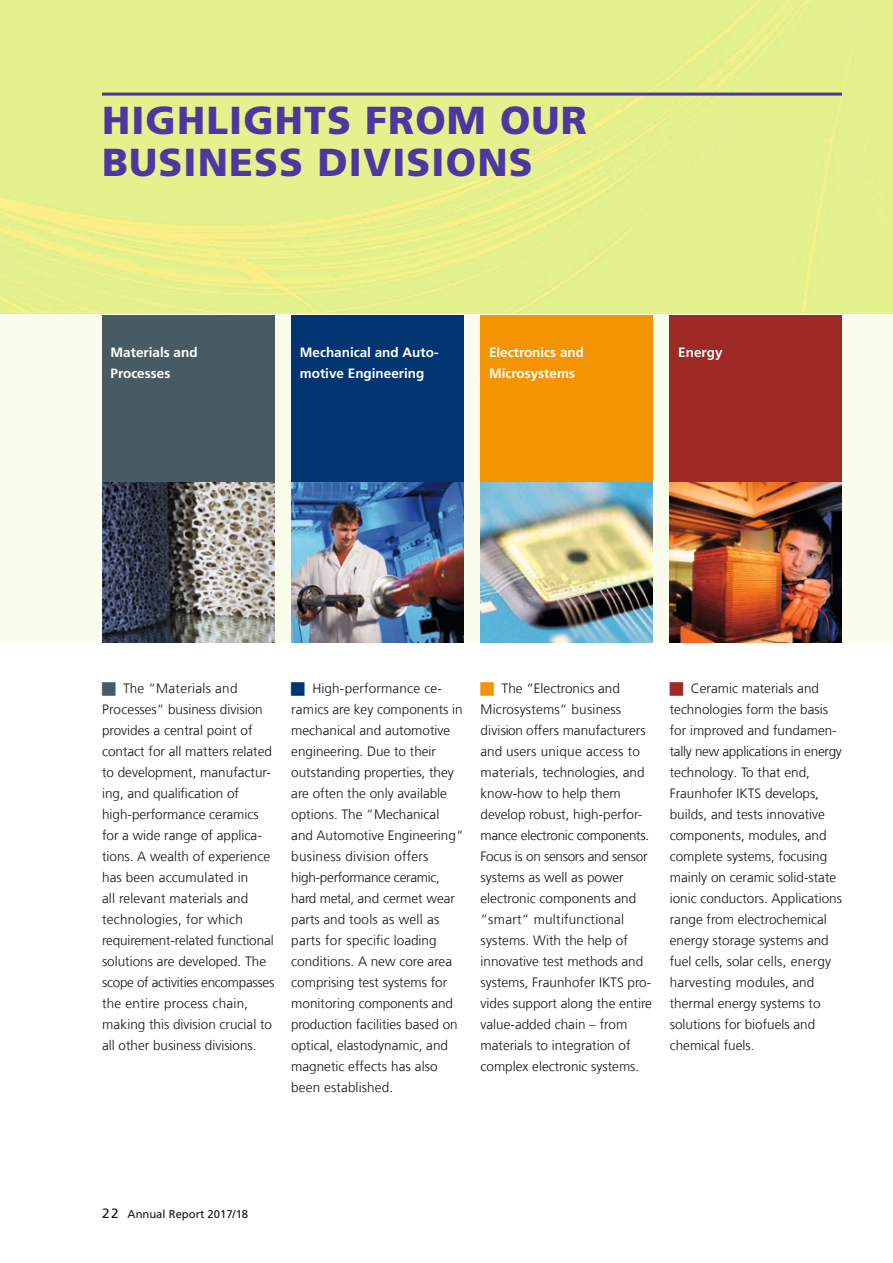
<style>
.page{position:relative;width:893px;height:1263px;background:#fff}
.page>*{position:absolute;margin:0;border:0;box-sizing:border-box;transform-origin:0 0}
.t1{font:900 39px/42px "Frutiger LT Com";letter-spacing:.03em;color:#4d37a1}
.t2{font:300 13.5px/21px "Frutiger LT Com";color:#131413}
.t3{font:700 13.5px/21px "Frutiger LT Com";color:#fff}
.t4{font:11.25px "Frutiger LT Com";color:#131413}
.s1{font-size:13.5px}
</style>
<div class="page">
<div style="left:0;top:315px;width:893px;height:327px;background:#fafdec"></div>
<hr style="left:102px;top:93px;width:740px;height:3px;background:#4d37a1">
<div style="left:670px;top:315px;width:172px;height:168px;background:#9d2a25"></div>
<div style="left:291px;top:315px;width:172px;height:168px;background:#003571"></div>
<div style="left:480px;top:315px;width:173px;height:168px;background:#f59401"></div>
<div style="left:102px;top:315px;width:172px;height:168px;background:#485b64"></div>
<img style="left:102px;top:483px;width:172px;height:159px">
<img style="left:291px;top:483px;width:172px;height:159px">
<img style="left:480px;top:483px;width:173px;height:159px">
<img style="left:670px;top:483px;width:172px;height:159px">
<h1 class="t1" style="left:102px;top:99px;width:486px">HIGHLIGHTS FROM OUR<br>BUSINESS DIVISIONS</h1>
<p class="t3" style="left:111px;top:342px;width:89px">Materials and<br>Processes</p>
<p class="t3" style="left:300px;top:342px;width:140px">Mechanical and Auto&shy;motive Engineering</p>
<p class="t3" style="left:489px;top:342px;width:97px">Electronics and<br>Microsystems</p>
<p class="t3" style="left:678px;top:342px;width:46px">Energy</p>
<p class="t2" style="left:102px;top:678px;width:174px;text-indent:21px">The “Materials and<br>Processes“ business division provides a central point of contact for all matters related to development, manufactur&shy;ing, and qualification of high-performance ceramics for a wide range of applica&shy;tions. A wealth of experience has been accumulated in<br>all relevant materials and technologies, for which requirement-related functional solutions are developed. The scope of activities encompasses the entire process chain, making this division crucial to all other business divisions.</p>
<p class="t2" style="left:291px;top:678px;width:174px;text-indent:21px">High-performance ce&shy;ramics are key components in mechanical and automotive engineering. Due to their outstanding properties, they are often the only available options. The “Mechanical and Automotive Engineering“ business division offers high-performance ceramic, hard metal, and cermet wear parts and tools as well as parts for specific loading conditions. A new core area comprising test systems for monitoring components and production facilities based on optical, elastodynamic, and magnetic effects has also been established.</p>
<p class="t2" style="left:480px;top:678px;width:173px;text-indent:21px">The “Electronics and<br>Microsystems“ business division offers manufacturers and users unique access to materials, technologies, and know-how to help them develop robust, high-perfor&shy;mance electronic components.<br>Focus is on sensors and sensor systems as well as power electronic components and “smart“ multifunctional systems. With the help of innovative test methods and systems, Fraunhofer IKTS pro&shy;vides support along the entire value-added chain – from materials to integration of complex electronic systems.</p>
<p class="t2" style="left:670px;top:678px;width:174px;text-indent:21px">Ceramic materials and technologies form the basis for improved and fundamen&shy;tally new applications in energy technology. To that end,<br>Fraunhofer IKTS develops, builds, and tests innovative components, modules, and complete systems, focusing mainly on ceramic solid-state ionic conductors. Applications range from electrochemical energy storage systems and fuel cells, solar cells, energy harvesting modules, and thermal energy systems to solutions for biofuels and chemical fuels.</p>
<p class="t4" style="left:102px;top:1207px;width:148px"><span class="s1">22</span> Annual Report 2017/18</p>
</div>
